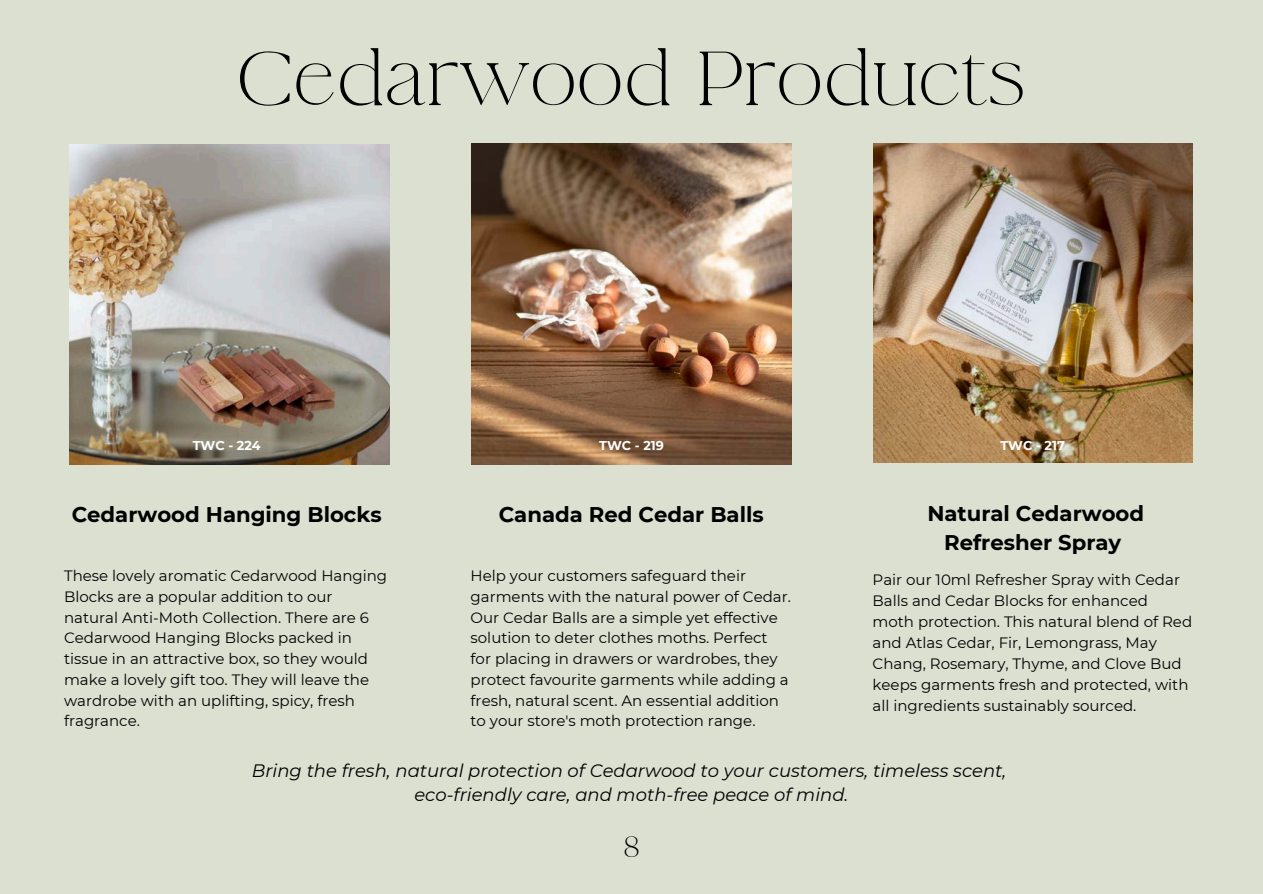
<style>
.page{position:relative;width:1263px;height:894px;background:#fff}
.page>*{position:absolute;margin:0;border:0;box-sizing:border-box;transform-origin:0 0}
.t1{font:66.75px "La Luxes Serif";color:#000}
.t2{font:25.5px "La Luxes Serif";color:#000}
.t3{font:700 21.15px/29.2px "Montserrat";color:#000;text-align:center}
.t4{font:italic 18px/24.8px "Montserrat";color:#000;text-align:center}
.t5{font:15px/20.7px "Montserrat";color:#000}
.t6{font:700 12.75px "Montserrat";color:#fff}
</style>
<div class="page">
<div style="left:0;top:0;width:1263px;height:893px;background:#dbe0d1"></div>
<img style="left:70px;top:144px;width:319px;height:320px">
<img style="left:471px;top:143px;width:321px;height:321px">
<img style="left:874px;top:143px;width:319px;height:319px">
<p class="t1" style="left:237px;top:31px;width:790px">Cedarwood Products</p>
<h4 class="t6" style="left:193px;top:437px;width:70px">TWC - 224</h4>
<h2 class="t6" style="left:599px;top:437px;width:66px">TWC - 219</h2>
<h5 class="t3" style="left:72px;top:499px;width:312px">Cedarwood Hanging Blocks</h5>
<p class="t5" style="left:64px;top:565px;width:325px">These lovely aromatic Cedarwood Hanging Blocks are a popular addition to our natural Anti-Moth Collection. There are 6<br>Cedarwood Hanging Blocks packed in tissue in an attractive box, so they would make a lovely gift too. They will leave the wardrobe with an uplifting, spicy, fresh fragrance.</p>
<h5 class="t3" style="left:499px;top:499px;width:266px">Canada Red Cedar Balls</h5>
<h2 class="t5" style="left:471px;top:565px;width:322px">Help your customers safeguard their garments with the natural power of Cedar.<br>Our Cedar Balls are a simple yet effective solution to deter clothes moths. Perfect for placing in drawers or wardrobes, they protect favourite garments while adding a fresh, natural scent. An essential addition to your store's moth protection range.</h2>
<p class="t6" style="left:1000px;top:437px;width:66px">TWC - 217</p>
<h4 class="t3" style="left:927px;top:498px;width:218px">Natural Cedarwood<br>Refresher Spray</h4>
<h3 class="t5" style="left:872px;top:569px;width:321px">Pair our 10ml Refresher Spray with Cedar Balls and Cedar Blocks for enhanced moth protection. This natural blend of Red and Atlas Cedar, Fir, Lemongrass, May Chang, Rosemary, Thyme, and Clove Bud keeps garments fresh and protected, with all ingredients sustainably sourced.</h3>
<h2 class="t4" style="left:252px;top:757px;width:756px">Bring the fresh, natural protection of Cedarwood to your customers, timeless scent, eco-friendly care, and moth-free peace of mind.</h2>
<h4 class="t2" style="left:623px;top:827px;width:18px">8</h4>
</div>
